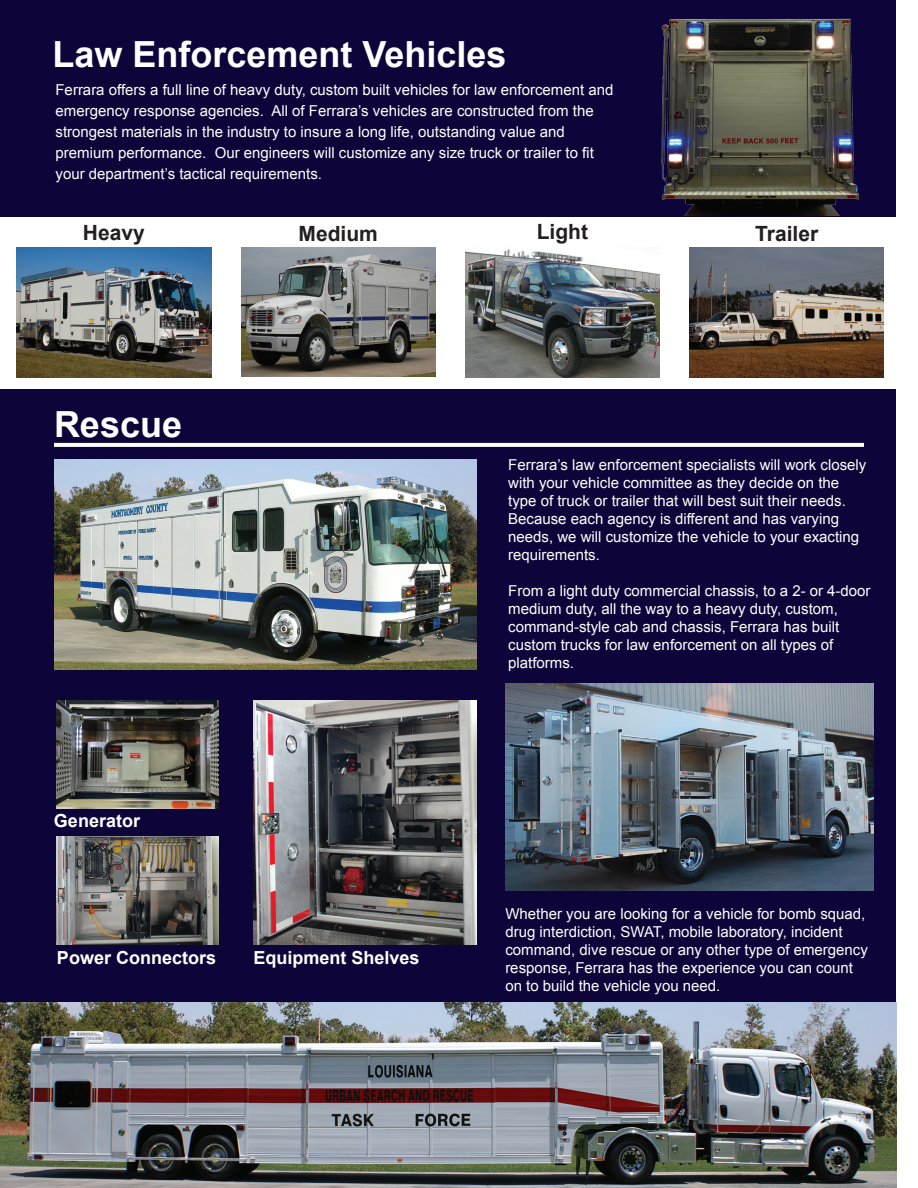
<style>
.page{position:relative;width:918px;height:1188px;background:#0d0439}
.page>*{position:absolute;margin:0;border:0;box-sizing:border-box;transform-origin:0 0}
.t1{font:700 36px "Arial";color:#fff}
.t2{font:700 21px "Arial";color:#231f20}
.t3{font:700 18px "Arial";color:#fff}
.t4{font:15px/18px "Arial";color:#fff}
</style>
<div class="page">
<div style="left:0;top:218px;width:910px;height:171px;background:#fff"></div>
<div style="left:896px;top:0;width:22px;height:1188px;background:#fff"></div>
<img style="left:54px;top:460px;width:423px;height:210px">
<svg style="left:54px;top:443px;width:810px;height:4px;fill:#fff"></svg>
<img style="left:661px;top:18px;width:198px;height:198px">
<img style="left:17px;top:247px;width:194px;height:130px">
<img style="left:241px;top:247px;width:195px;height:130px">
<img style="left:465px;top:248px;width:195px;height:129px">
<img style="left:690px;top:247px;width:194px;height:130px">
<img style="left:0;top:1002px;width:896px;height:186px">
<img style="left:57px;top:700px;width:162px;height:108px">
<img style="left:57px;top:837px;width:162px;height:108px">
<img style="left:254px;top:700px;width:223px;height:245px">
<img style="left:505px;top:683px;width:369px;height:208px">
<h1 class="t1" style="left:52px;top:30px;width:456px">Law Enforcement Vehicles</h1>
<p class="t4" style="left:56px;top:80px;width:560px;line-height:21px">Ferrara offers a full line of heavy duty, custom built vehicles for law enforcement and emergency response agencies. All of Ferrara’s vehicles are constructed from the strongest materials in the industry to insure a long life, outstanding value and premium performance. Our engineers will customize any size truck or trailer to fit your department’s tactical requirements.</p>
<h2 class="t2" style="left:83px;top:219px;width:63px">Heavy</h2>
<h2 class="t2" style="left:299px;top:220px;width:81px">Medium</h2>
<h2 class="t2" style="left:537px;top:218px;width:53px">Light</h2>
<h2 class="t2" style="left:755px;top:220px;width:65px">Trailer</h2>
<h1 class="t1" style="left:54px;top:400px;width:130px">Rescue</h1>
<p class="t3" style="left:54px;top:808px;width:88px">Generator</p>
<p class="t3" style="left:57px;top:946px;width:161px">Power Connectors</p>
<p class="t3" style="left:254px;top:946px;width:168px">Equipment Shelves</p>
<p class="t4" style="left:508px;top:456px;width:360px">Ferrara’s law enforcement specialists will work closely with your vehicle committee as they decide on the type of truck or trailer that will best suit their needs.<br>Because each agency is different and has varying needs, we will customize the vehicle to your exacting requirements.</p>
<p class="t4" style="left:508px;top:582px;width:364px">From a light duty commercial chassis, to a 2- or 4-door medium duty, all the way to a heavy duty, custom, command-style cab and chassis, Ferrara has built custom trucks for law enforcement on all types of platforms.</p>
<p class="t4" style="left:505px;top:905px;width:364px">Whether you are looking for a vehicle for bomb squad, drug interdiction, SWAT, mobile laboratory, incident command, dive rescue or any other type of emergency response, Ferrara has the experience you can count on to build the vehicle you need.</p>
</div>
